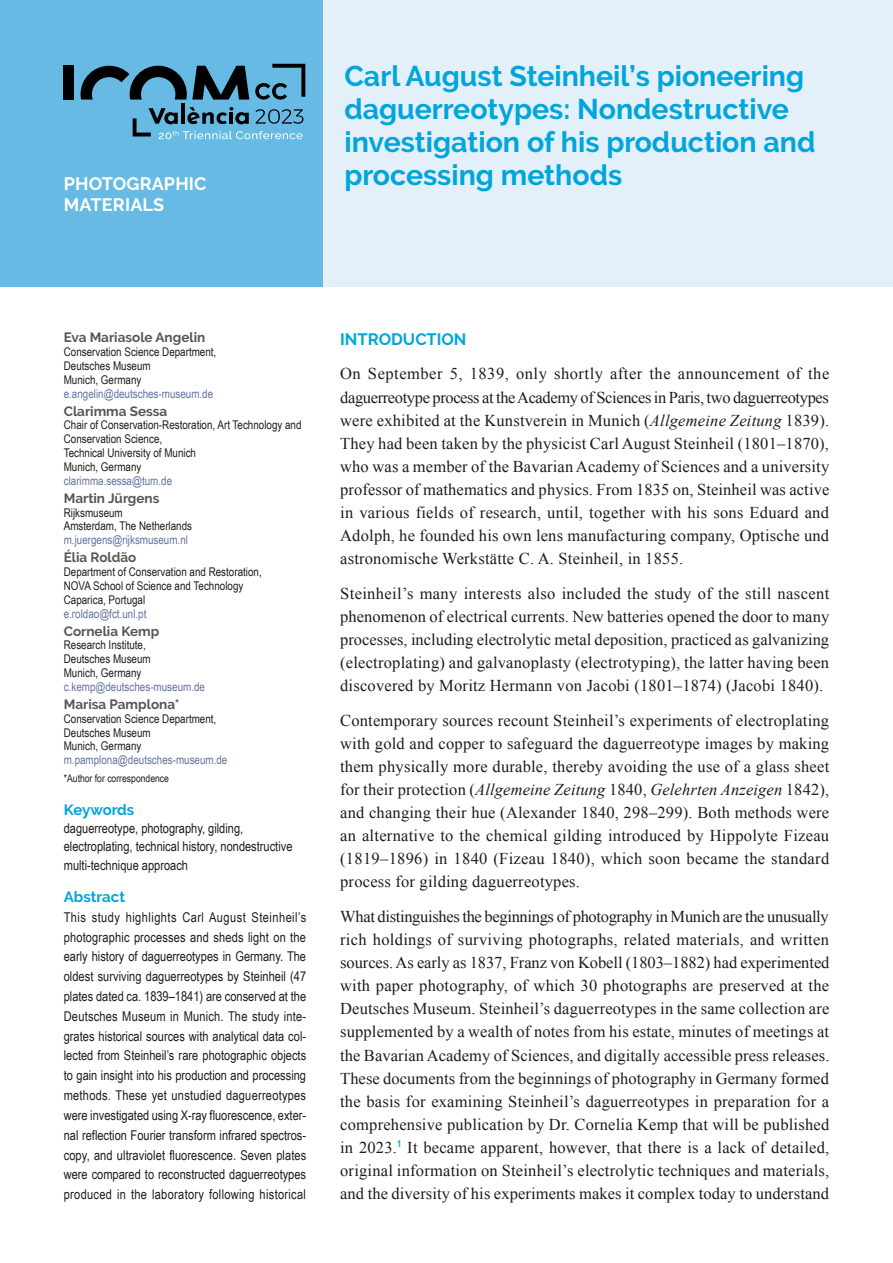
<style>
.page{position:relative;width:893px;height:1263px;background:#fff}
.page>*{position:absolute;margin:0;border:0;box-sizing:border-box;transform-origin:0 0}
.TIT-Principal{font:700 28.5px/33px "Raleway";color:#00a5dc}
.t1{font:700 18px/21px "Raleway";letter-spacing:.01em;color:#fff}
.Tex-Corpo{font:16.5px/23.1px "Times New Roman";letter-spacing:.01em;color:#1d1d1b;text-align:justify}
.Tit{font:700 16.5px "Raleway";color:#00a5dc}
.K-ABS-Tit{font:700 15px "Raleway";color:#00a5dc}
.Abstracts{font:13.5px/19.8px "Arial Narrow";letter-spacing:.025em;color:#1d1d1b;text-align:justify}
.Keywords{font:13.5px/18.3px "Arial Narrow";color:#1d1d1b}
.AU-Nome{font:700 13.5px "Raleway";color:#575756}
.AU-Linhas{font:12px/13.8px "Arial Narrow";color:#1d1d1b}
.AU-Email{font:12px "Arial Narrow";color:#6372a1}
.AU-Corr{font:10.5px "Arial Narrow";color:#1d1d1b}
.s1{font-style:italic}
</style>
<div class="page">
<div style="left:323px;top:0;width:570px;height:287px;background:#e3f0fa"></div>
<div style="left:0;top:0;width:323px;height:287px;background:#66bae4"></div>
<div style="left:64px;top:65px;width:10px;height:35px;background:#000"></div>
<svg style="left:255px;top:64px;width:50px;height:36px"></svg>
<hr style="left:181px;top:104px;width:4px;height:20px;background:#000">
<svg style="left:81px;top:66px;width:168px;height:34px"></svg>
<svg style="left:133px;top:107px;width:170px;height:32px"></svg>
<p class="t1" style="left:64px;top:173px;width:144px">PHOTOGRAPHIC<br>MATERIALS</p>
<p class="TIT-Principal" style="left:344px;top:60px;width:473px">Carl August Steinheil’s pioneering daguerreotypes: Nondestructive investigation of his production and processing methods</p>
<p class="AU-Nome" style="left:64px;top:330px;width:143px">Eva Mariasole Angelin</p>
<p class="AU-Linhas" style="left:64px;top:344px;width:154px">Conservation Science Department,</p>
<p class="AU-Linhas" style="left:64px;top:358px;width:88px">Deutsches Museum</p>
<p class="AU-Linhas" style="left:64px;top:372px;width:79px">Munich, Germany</p>
<p class="AU-Email" style="left:64px;top:384px;width:151px">e.angelin@deutsches-museum.de</p>
<p class="AU-Nome" style="left:64px;top:403px;width:105px">Clarimma Sessa</p>
<p class="AU-Linhas" style="left:64px;top:418px;width:239px">Chair of Conservation-Restoration, Art Technology and<br>Conservation Science,</p>
<p class="AU-Linhas" style="left:64px;top:445px;width:134px">Technical University of Munich</p>
<p class="AU-Linhas" style="left:64px;top:459px;width:79px">Munich, Germany</p>
<p class="AU-Email" style="left:64px;top:472px;width:110px">clarimma.sessa@tum.de</p>
<p class="AU-Nome" style="left:64px;top:490px;width:97px">Martin Jürgens</p>
<p class="AU-Linhas" style="left:64px;top:505px;width:61px">Rijksmuseum</p>
<p class="AU-Linhas" style="left:64px;top:519px;width:130px">Amsterdam, The Netherlands</p>
<p class="AU-Email" style="left:64px;top:531px;width:126px">m.juergens@rijksmuseum.nl</p>
<p class="AU-Nome" style="left:64px;top:550px;width:74px">Élia Roldão</p>
<p class="AU-Linhas" style="left:64px;top:564px;width:200px">Department of Conservation and Restoration,</p>
<p class="AU-Linhas" style="left:64px;top:578px;width:181px">NOVA School of Science and Technology</p>
<p class="AU-Linhas" style="left:64px;top:592px;width:83px">Caparica, Portugal</p>
<p class="AU-Email" style="left:64px;top:604px;width:84px">e.roldao@fct.unl.pt</p>
<p class="AU-Nome" style="left:64px;top:623px;width:97px">Cornelia Kemp</p>
<p class="AU-Linhas" style="left:64px;top:638px;width:84px">Research Institute,</p>
<p class="AU-Linhas" style="left:64px;top:652px;width:88px">Deutsches Museum</p>
<p class="AU-Linhas" style="left:64px;top:665px;width:79px">Munich, Germany</p>
<p class="AU-Email" style="left:64px;top:678px;width:143px">c.kemp@deutsches-museum.de</p>
<p class="AU-Nome" style="left:64px;top:696px;width:117px">Marisa Pamplona*</p>
<p class="AU-Linhas" style="left:64px;top:711px;width:154px">Conservation Science Department,</p>
<p class="AU-Linhas" style="left:64px;top:725px;width:88px">Deutsches Museum</p>
<p class="AU-Linhas" style="left:64px;top:739px;width:79px">Munich, Germany</p>
<p class="AU-Email" style="left:64px;top:751px;width:165px">m.pamplona@deutsches-museum.de</p>
<p class="AU-Corr" style="left:64px;top:771px;width:107px">*Author for correspondence</p>
<p class="K-ABS-Tit" style="left:64px;top:801px;width:72px">Keywords</p>
<p class="Keywords" style="left:64px;top:818px;width:230px">daguerreotype, photography, gilding, electroplating, technical history, nondestructive multi-technique approach</p>
<p class="K-ABS-Tit" style="left:64px;top:888px;width:63px">Abstract</p>
<p class="Abstracts" style="left:64px;top:906px;width:244px">This study highlights Carl August Steinheil’s photographic processes and sheds light on the early history of daguerreotypes in Germany. The oldest surviving daguerreotypes by Steinheil (47 plates dated ca. 1839–1841) are conserved at the Deutsches Museum in Munich. The study inte&shy;grates historical sources with analytical data col&shy;lected from Steinheil’s rare photographic objects to gain insight into his production and processing methods. These yet unstudied daguerreotypes were investigated using X-ray fluorescence, exter&shy;nal reflection Fourier transform infrared spectros&shy;copy, and ultraviolet fluorescence. Seven plates were compared to reconstructed daguerreotypes produced in the laboratory following historical</p>
<p class="Tit" style="left:340px;top:330px;width:128px">INTRODUCTION</p>
<p class="Tex-Corpo" style="left:340px;top:362px;width:491px">On September 5, 1839, only shortly after the announcement of the daguerreotype process at the Academy of Sciences in Paris, two daguerreotypes were exhibited at the Kunstverein in Munich (<span class="s1">Allgemeine Zeitung</span> 1839).<br>They had been taken by the physicist Carl August Steinheil (1801–1870), who was a member of the Bavarian Academy of Sciences and a university professor of mathematics and physics. From 1835 on, Steinheil was active in various fields of research, until, together with his sons Eduard and Adolph, he founded his own lens manufacturing company, Optische und astronomische Werkstätte C. A. Steinheil, in 1855.</p>
<p class="Tex-Corpo" style="left:340px;top:581px;width:491px">Steinheil’s many interests also included the study of the still nascent phenomenon of electrical currents. New batteries opened the door to many processes, including electrolytic metal deposition, practiced as galvanizing (electroplating) and galvanoplasty (electrotyping), the latter having been discovered by Moritz Hermann von Jacobi (1801–1874) (Jacobi 1840).</p>
<p class="Tex-Corpo" style="left:340px;top:708px;width:491px">Contemporary sources recount Steinheil’s experiments of electroplating with gold and copper to safeguard the daguerreotype images by making them physically more durable, thereby avoiding the use of a glass sheet for their protection (<span class="s1">Allgemeine Zeitung</span> 1840, <span class="s1">Gelehrten Anzeigen</span> 1842), and changing their hue (Alexander 1840, 298–299). Both methods were an alternative to the chemical gilding introduced by Hippolyte Fizeau (1819–1896) in 1840 (Fizeau 1840), which soon became the standard process for gilding daguerreotypes.</p>
<p class="Tex-Corpo" style="left:340px;top:904px;width:491px">What distinguishes the beginnings of photography in Munich are the unusually rich holdings of surviving photographs, related materials, and written sources. As early as 1837, Franz von Kobell (1803–1882) had experimented with paper photography, of which 30 photographs are preserved at the Deutsches Museum. Steinheil’s daguerreotypes in the same collection are supplemented by a wealth of notes from his estate, minutes of meetings at the Bavarian Academy of Sciences, and digitally accessible press releases.<br>These documents from the beginnings of photography in Germany formed the basis for examining Steinheil’s daguerreotypes in preparation for a comprehensive publication by Dr. Cornelia Kemp that will be published in 2023.<sup>1</sup> It became apparent, however, that there is a lack of detailed, original information on Steinheil’s electrolytic techniques and materials, and the diversity of his experiments makes it complex today to understand</p>
</div>
